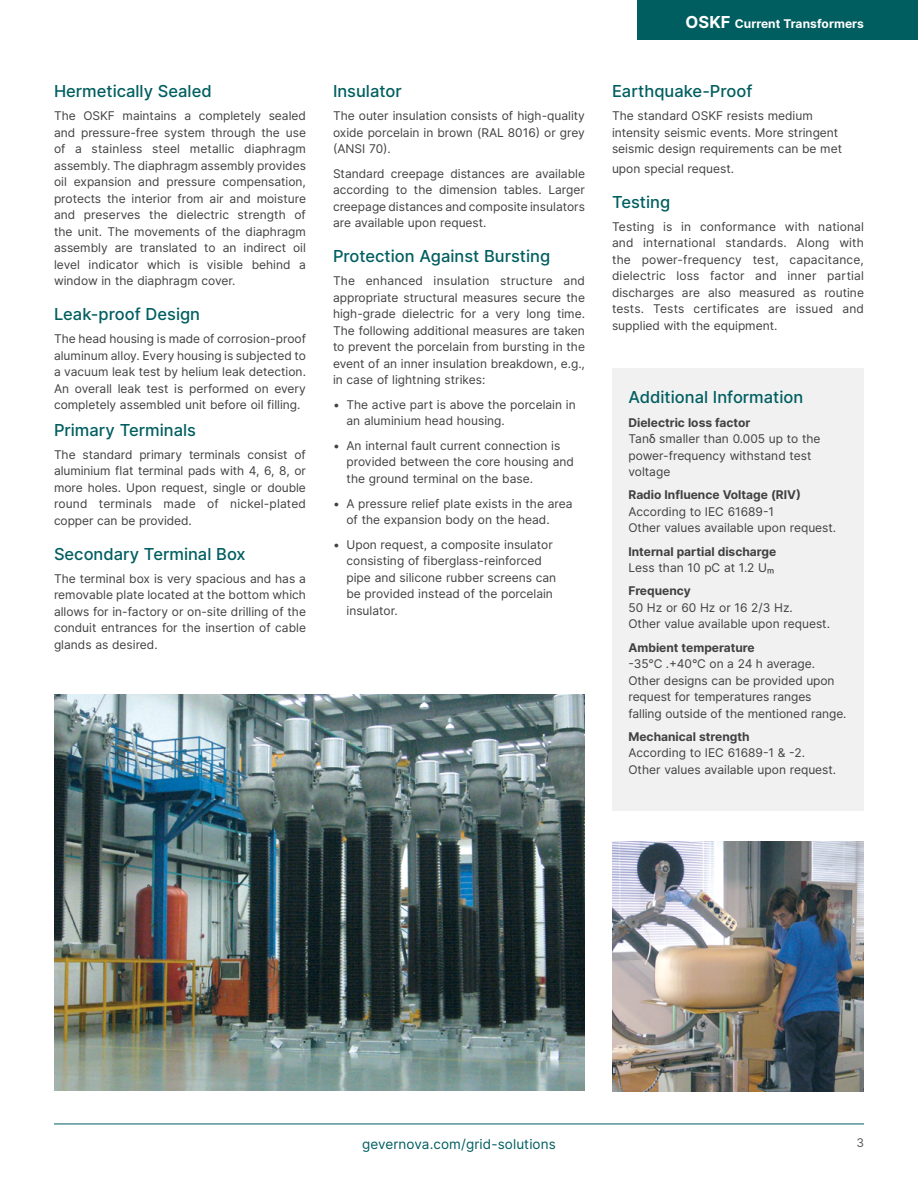
<style>
.page{position:relative;width:918px;height:1188px;background:#fff}
.page>*{position:absolute;margin:0;border:0;box-sizing:border-box;transform-origin:0 0}
.t1{font:500 16.5px "Inter";color:#005e60}
.t2{font:13.5px "Inter";letter-spacing:.01em;color:#005e60}
.t3{font:12px/16.5px "Inter";color:#414042}
.t4{font:700 12px "Inter";color:#414042}
.t5{font:700 12px "Inter";letter-spacing:.005em;color:#fff}
.t6{font:12px "Inter";color:#58595b}
.s1{font-size:16.5px}
</style>
<div class="page">
<div style="left:637px;top:0;width:281px;height:40px;background:#005e60"></div>
<hr style="left:54px;top:1124px;width:810px;height:1px;background:#005e60">
<div style="left:612px;top:369px;width:252px;height:442px;background:#f1f1f1"></div>
<img style="left:54px;top:694px;width:531px;height:397px">
<img style="left:612px;top:841px;width:252px;height:251px">
<h1 class="t1" style="left:54px;top:79px;width:159px">Hermetically Sealed</h1>
<p class="t3" style="left:54px;top:107px;width:254px;text-align:justify">The OSKF maintains a completely sealed and pressure-free system through the use of a stainless steel metallic diaphragm assembly. The diaphragm assembly provides oil expansion and pressure compensation, protects the interior from air and moisture and preserves the dielectric strength of the unit. The movements of the diaphragm assembly are translated to an indirect oil level indicator which is visible behind a window in the diaphragm cover.</p>
<h1 class="t1" style="left:54px;top:302px;width:148px">Leak-proof Design</h1>
<p class="t3" style="left:54px;top:330px;width:254px;text-align:justify">The head housing is made of corrosion-proof aluminum alloy. Every housing is subjected to a vacuum leak test by helium leak detection.<br>An overall leak test is performed on every completely assembled unit before oil filling.</p>
<h1 class="t1" style="left:54px;top:418px;width:144px">Primary Terminals</h1>
<p class="t3" style="left:54px;top:446px;width:254px;text-align:justify">The standard primary terminals consist of aluminium flat terminal pads with 4, 6, 8, or more holes. Upon request, single or double round terminals made of nickel-plated copper can be provided.</p>
<h1 class="t1" style="left:54px;top:542px;width:193px">Secondary Terminal Box</h1>
<p class="t3" style="left:54px;top:570px;width:254px;text-align:justify">The terminal box is very spacious and has a removable plate located at the bottom which allows for in-factory or on-site drilling of the conduit entrances for the insertion of cable glands as desired.</p>
<h1 class="t1" style="left:333px;top:79px;width:70px">Insulator</h1>
<p class="t3" style="left:333px;top:107px;width:254px;text-align:justify">The outer insulation consists of high-quality oxide porcelain in brown (RAL 8016) or grey (ANSI 70).</p>
<p class="t3" style="left:333px;top:165px;width:254px;text-align:justify">Standard creepage distances are available according to the dimension tables. Larger creepage distances and composite insulators are available upon request.</p>
<h1 class="t1" style="left:333px;top:244px;width:219px">Protection Against Bursting</h1>
<p class="t3" style="left:333px;top:272px;width:254px;text-align:justify">The enhanced insulation structure and appropriate structural measures secure the high-grade dielectric for a very long time.<br>The following additional measures are taken to prevent the porcelain from bursting in the event of an inner insulation breakdown, e.g., in case of lightning strikes:</p>
<p class="t3" style="left:346px;top:396px;width:231px;text-indent:-14px">• The active part is above the porcelain in an aluminium head housing.</p>
<p class="t3" style="left:346px;top:437px;width:229px;text-indent:-14px">• An internal fault current connection is provided between the core housing and the ground terminal on the base.</p>
<p class="t3" style="left:346px;top:495px;width:228px;text-indent:-14px">• A pressure relief plate exists in the area of the expansion body on the head.</p>
<p class="t3" style="left:346px;top:536px;width:211px;text-indent:-14px">• Upon request, a composite insulator consisting of fiberglass-reinforced pipe and silicone rubber screens can be provided instead of the porcelain insulator.</p>
<p class="t5" style="left:686px;top:15px;width:180px"><span class="s1">OSKF</span> Current Transformers</p>
<h1 class="t1" style="left:612px;top:79px;width:142px">Earthquake-Proof</h1>
<p class="t3" style="left:612px;top:107px;width:232px">The standard OSKF resists medium intensity seismic events. More stringent seismic design requirements can be met</p>
<p class="t3" style="left:612px;top:160px;width:124px">upon special request.</p>
<h1 class="t1" style="left:612px;top:190px;width:60px">Testing</h1>
<p class="t3" style="left:612px;top:218px;width:254px;text-align:justify">Testing is in conformance with national and international standards. Along with the power-frequency test, capacitance, dielectric loss factor and inner partial discharges are also measured as routine tests. Tests certificates are issued and supplied with the equipment.</p>
<h1 class="t1" style="left:628px;top:385px;width:176px">Additional Information</h1>
<p class="t4" style="left:628px;top:414px;width:124px">Dielectric loss factor</p>
<p class="t3" style="left:628px;top:430px;width:194px">Tanδ smaller than 0.005 up to the power-frequency withstand test voltage</p>
<p class="t4" style="left:628px;top:486px;width:174px">Radio Influence Voltage (RIV)</p>
<p class="t3" style="left:628px;top:503px;width:209px">According to IEC 61689-1<br>Other values available upon request.</p>
<p class="t4" style="left:628px;top:543px;width:149px">Internal partial discharge</p>
<p class="t3" style="left:628px;top:559px;width:147px">Less than 10 pC at 1.2 Uₘ</p>
<p class="t4" style="left:628px;top:582px;width:64px">Frequency</p>
<p class="t3" style="left:628px;top:599px;width:203px">50 Hz or 60 Hz or 16 2/3 Hz.<br>Other value available upon request.</p>
<p class="t4" style="left:628px;top:639px;width:128px">Ambient temperature</p>
<p class="t3" style="left:628px;top:655px;width:220px">-35°C .+40°C on a 24 h average.<br>Other designs can be provided upon request for temperatures ranges falling outside of the mentioned range.</p>
<p class="t4" style="left:628px;top:728px;width:123px">Mechanical strength</p>
<p class="t3" style="left:628px;top:745px;width:209px">According to IEC 61689-1 &amp; -2.<br>Other values available upon request.</p>
<p class="t2" style="left:362px;top:1134px;width:195px">gevernova.com/grid-solutions</p>
<p class="t6" style="left:856px;top:1134px;width:9px">3</p>
</div>
